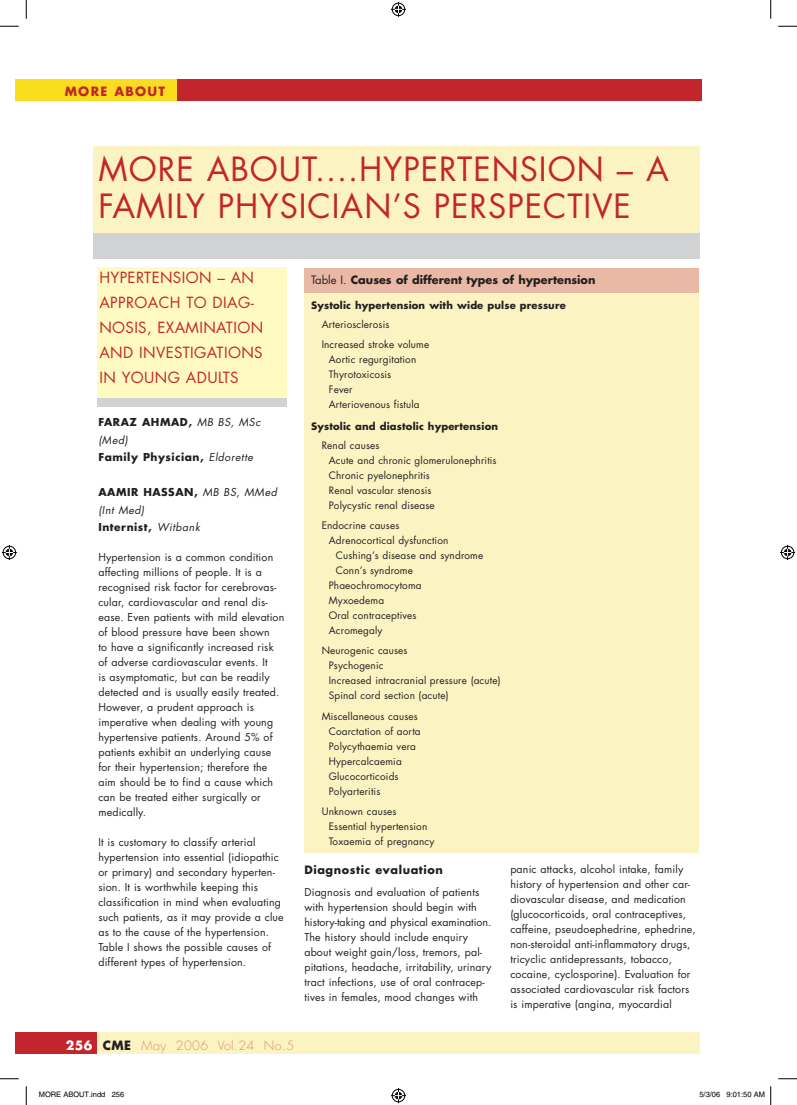
<style>
.page{position:relative;width:797px;height:1105px;background:#fff}
.page>*{position:absolute;margin:0;border:0;box-sizing:border-box;transform-origin:0 0}
.t1{font:32.5px/37.5px "Futura";letter-spacing:.03em;color:#c2262c}
.t2{font:15px "Futura";color:#c2262c}
.t3{font:300 12.5px "Futura";letter-spacing:.03em;color:#db9079}
.t4{font:700 12.5px "Futura";letter-spacing:.1em;color:#c2262c}
.t5{font:700 11.25px "Futura";color:#231f20}
.t6{font:700 11.25px "Futura";letter-spacing:.05em;color:#231f20}
.t7{font:10.62px/15px "Futura";letter-spacing:.015em;color:#231f20}
.t8{font:italic 10.62px/17.5px "Futura";letter-spacing:.05em;color:#231f20}
.t9{font:700 10.62px/17.5px "Futura";letter-spacing:.05em;color:#231f20}
.t10{font:10px/15px "Futura";letter-spacing:.015em;color:#231f20}
.t11{font:700 10px "Futura";letter-spacing:.015em;color:#231f20}
.t12{font:7.5px "Helvetica";color:#000}
.s1{font-weight:700;font-style:normal}
.s2{font-weight:400;font-style:italic}
.s3{font-weight:700;color:#fff}
.s4{font-weight:700;color:#231f20}
.s5{font-weight:400}
</style>
<div class="page">
<div style="left:16px;top:79px;width:685px;height:22px;background:#c2262c"></div>
<div style="left:16px;top:79px;width:161px;height:22px;background:#fadd1f"></div>
<div style="left:304px;top:290px;width:395px;height:563px;background:#fcf3c2"></div>
<div style="left:304px;top:268px;width:395px;height:25px;background:#eab9a6"></div>
<div style="left:93px;top:147px;width:607px;height:104px;background:#fcf3c2"></div>
<div style="left:93px;top:233px;width:607px;height:25px;background:#d1d2d4"></div>
<div style="left:24px;top:1033px;width:675px;height:21px;background:#fcf3c2"></div>
<div style="left:16px;top:1033px;width:81px;height:21px;background:#c2262c"></div>
<div style="left:97px;top:291px;width:190px;height:116px;background:#d1d2d4"></div>
<div style="left:97px;top:267px;width:190px;height:131px;background:#fffac1"></div>
<svg style="left:0;top:25px;width:19px;height:2px"></svg>
<svg style="left:778px;top:25px;width:19px;height:2px"></svg>
<svg style="left:0;top:1078px;width:19px;height:1px"></svg>
<svg style="left:778px;top:1078px;width:19px;height:1px"></svg>
<svg style="left:25px;top:0;width:2px;height:19px"></svg>
<svg style="left:25px;top:1086px;width:2px;height:19px"></svg>
<svg style="left:770px;top:0;width:1px;height:19px"></svg>
<svg style="left:391px;top:2px;width:15px;height:15px"></svg>
<svg style="left:391px;top:1088px;width:15px;height:15px"></svg>
<svg style="left:2px;top:545px;width:15px;height:15px"></svg>
<svg style="left:780px;top:545px;width:15px;height:15px"></svg>
<svg style="left:770px;top:1086px;width:1px;height:19px"></svg>
<p class="t4" style="left:65px;top:83px;width:102px">MORE ABOUT</p>
<h1 class="t1" style="left:99px;top:150px;width:571px">MORE ABOUT....HYPERTENSION – A<br>FAMILY PHYSICIAN’S PERSPECTIVE</h1>
<h2 class="t2" style="left:99px;top:267px;width:22px">Hypertension</h2>
<h2 class="t2" style="left:217px;top:267px;width:34px">– An</h2>
<h2 class="t2" style="left:99px;top:292px;width:11px">approach</h2>
<h2 class="t2" style="left:186px;top:292px;width:37px">to diag</h2>
<h2 class="t2" style="left:251px;top:292px;width:5px">-</h2>
<h2 class="t2" style="left:99px;top:317px;width:11px">nosis</h2>
<h2 class="t2" style="left:147px;top:317px;width:39px">, examination</h2>
<h2 class="t2" style="left:99px;top:342px;width:13px">and</h2>
<h2 class="t2" style="left:139px;top:342px;width:10px">investigations</h2>
<h2 class="t2" style="left:99px;top:367px;width:35px">in young</h2>
<h2 class="t2" style="left:186px;top:367px;width:10px">adults</h2>
<p class="t9" style="left:98px;top:413px;width:16px">Fara</p>
<p class="t8" style="left:129px;top:413px;width:132px"><span class="s1">z Ahmad,</span> MB BS, MSc</p>
<p class="t9" style="left:98px;top:430px;width:156px"><span class="s2">(Med)<br></span>Family Physician, <span class="s2">Eldorette</span></p>
<p class="t8" style="left:98px;top:483px;width:180px"><span class="s1">Aamir Hassan,</span> MB BS, MMed (Int Med)<br><span class="s1">Internist,</span> Witbank</p>
<p class="t7" style="left:98px;top:549px;width:187px">Hypertension is a common condition affecting millions of people. It is a recognised risk factor for cerebrovas&shy;cular, cardiovascular and renal dis&shy;ease. Even patients with mild elevation of blood pressure have been shown<br>to have a significantly increased risk of adverse cardiovascular events. It<br>is asymptomatic, but can be readily detected and is usually easily treated.<br>However, a prudent approach is imperative when dealing with young hypertensive patients. Around 5% of patients exhibit an underlying cause for their hypertension; therefore the aim should be to find a cause which can be treated either surgically or medically.</p>
<p class="t7" style="left:98px;top:834px;width:187px">It is customary to classify arterial hypertension into essential (idiopathic or primary) and secondary hyperten&shy;sion. It is worthwhile keeping this classification in mind when evaluating such patients, as it may provide a clue as to the cause of the hypertension.<br>Table I shows the possible causes of different types of hypertension.</p>
<p class="t3" style="left:66px;top:1037px;width:230px"><span class="s3">256</span> <span class="s4">CME</span> May 2006 Vol.24 No.5</p>
<p class="t5" style="left:311px;top:272px;width:286px"><span class="s5">Table I.</span> Causes of different types of hypertension</p>
<p class="t11" style="left:311px;top:299px;width:256px">Systolic hypertension with wide pulse pressure</p>
<p class="t10" style="left:322px;top:314px;width:109px;line-height:20.4px">Arteriosclerosis<br>Increased stroke volume</p>
<p class="t10" style="left:329px;top:352px;width:92px">Aortic regurgitation<br>Thyrotoxicosis<br>Fever<br>Arteriovenous fistula</p>
<p class="t11" style="left:311px;top:420px;width:188px">Systolic and diastolic hypertension</p>
<p class="t10" style="left:329px;top:437px;width:169px;text-indent:-7px">Renal causes<br>Acute and chronic glomerulonephritis<br>Chronic pyelonephritis<br>Renal vascular stenosis<br>Polycystic renal disease</p>
<p class="t10" style="left:322px;top:518px;width:79px">Endocrine causes</p>
<p class="t10" style="left:329px;top:533px;width:121px">Adrenocortical dysfunction</p>
<p class="t10" style="left:336px;top:548px;width:149px">Cushing’s disease and syndrome</p>
<p class="t10" style="left:336px;top:563px;width:79px">Conn’s syndrome</p>
<p class="t10" style="left:329px;top:578px;width:94px">Phaeochromocytoma</p>
<p class="t10" style="left:329px;top:593px;width:57px">Myxoedema</p>
<p class="t10" style="left:329px;top:608px;width:89px">Oral contraceptives</p>
<p class="t10" style="left:329px;top:623px;width:55px">Acromegaly</p>
<p class="t10" style="left:329px;top:643px;width:173px;text-indent:-7px">Neurogenic causes<br>Psychogenic<br>Increased intracranial pressure (acute)<br>Spinal cord section (acute)</p>
<p class="t10" style="left:329px;top:708px;width:93px;text-indent:-7px">Miscellaneous causes<br>Coarctation of aorta<br>Polycythaemia vera<br>Hypercalcaemia<br>Glucocorticoids<br>Polyarteritis</p>
<p class="t10" style="left:329px;top:804px;width:107px;text-indent:-7px">Unknown causes<br>Essential hypertension<br>Toxaemia of pregnancy</p>
<p class="t6" style="left:304px;top:862px;width:140px">Diagnostic evaluation</p>
<p class="t7" style="left:304px;top:884px;width:189px">Diagnosis and evaluation of patients with hypertension should begin with history-taking and physical examination.<br>The history should include enquiry about weight gain/loss, tremors, pal&shy;pitations, headache, irritability, urinary tract infections, use of oral contracep&shy;tives in females, mood changes with</p>
<p class="t7" style="left:510px;top:861px;width:187px">panic attacks, alcohol intake, family history of hypertension and other car&shy;diovascular disease, and medication (glucocorticoids, oral contraceptives, caffeine, pseudoephedrine, ephedrine, non-steroidal anti-inflammatory drugs, tricyclic antidepressants, tobacco, cocaine, cyclosporine). Evaluation for associated cardiovascular risk factors is imperative (angina, myocardial</p>
<p class="t12" style="left:39px;top:1090px;width:87px">MORE ABOUT.indd 256</p>
<p class="t12" style="left:699px;top:1090px;width:67px">5/3/06 9:01:50 AM</p>
</div>
